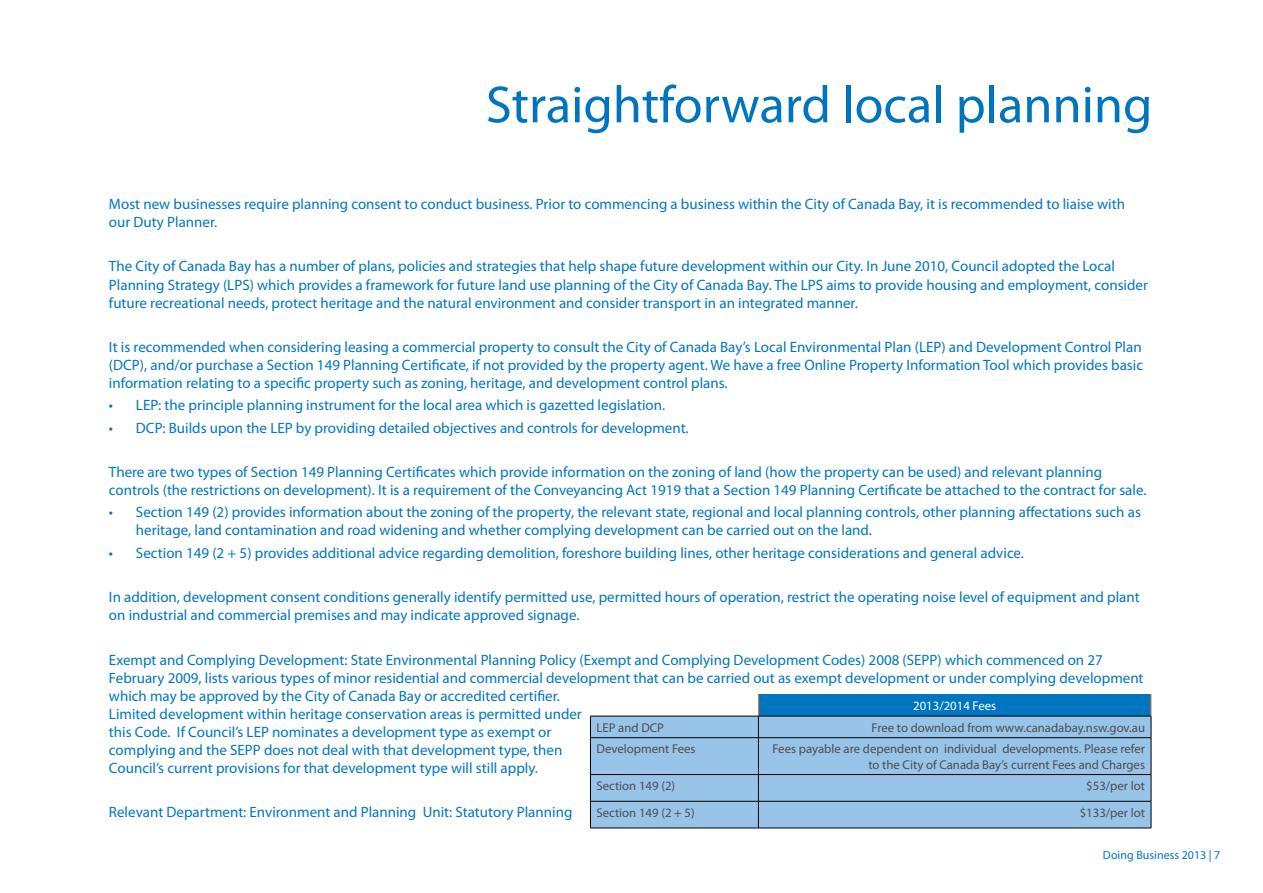
<style>
.page{position:relative;width:1263px;height:893px;background:#fff}
.page>*{position:absolute;margin:0;border:0;box-sizing:border-box;transform-origin:0 0}
.t1{font:52.5px "Myriad Pro";color:#0075bf}
.t2{font:15px/18px "Myriad Pro";color:#0076c0}
.t3{font:12.75px/15.3px "Myriad Pro";color:#4d4d4f;text-align:right}
.t4{font:12.75px "Myriad Pro";color:#fff}
.t5{font:12px "Myriad Pro";color:#0076c0}
</style>
<div class="page">
<div style="left:758px;top:694px;width:393px;height:22px;background:#0076c0"></div>
<div style="left:591px;top:717px;width:560px;height:111px;background:#98c4e9"></div>
<hr style="left:590px;top:716px;width:168px;height:1px;background:#000">
<svg style="left:590px;top:716px;width:1px;height:21px"></svg>
<hr style="left:758px;top:716px;width:393px;height:1px;background:#000">
<svg style="left:758px;top:694px;width:1px;height:43px"></svg>
<svg style="left:1151px;top:694px;width:1px;height:43px"></svg>
<hr style="left:590px;top:737px;width:168px;height:1px;background:#000">
<hr style="left:590px;top:738px;width:1px;height:36px;background:#000">
<hr style="left:758px;top:737px;width:393px;height:1px;background:#000">
<hr style="left:758px;top:738px;width:1px;height:36px;background:#000">
<hr style="left:1151px;top:738px;width:1px;height:36px;background:#000">
<hr style="left:590px;top:774px;width:168px;height:1px;background:#000">
<hr style="left:758px;top:774px;width:393px;height:1px;background:#000">
<hr style="left:590px;top:801px;width:168px;height:1px;background:#000">
<svg style="left:590px;top:775px;width:1px;height:53px"></svg>
<hr style="left:758px;top:801px;width:393px;height:1px;background:#000">
<svg style="left:758px;top:775px;width:1px;height:53px"></svg>
<svg style="left:1151px;top:775px;width:1px;height:53px"></svg>
<hr style="left:590px;top:828px;width:168px;height:1px;background:#000">
<hr style="left:758px;top:828px;width:393px;height:1px;background:#000">
<h1 class="t1" style="left:486px;top:72px;width:668px">Straightforward local planning</h1>
<p class="t2" style="left:109px;top:195px;width:1017px">Most new businesses require planning consent to conduct business. Prior to commencing a business within the City of Canada Bay, it is recommended to liaise with our Duty Planner.</p>
<p class="t2" style="left:109px;top:257px;width:1040px">The City of Canada Bay has a number of plans, policies and strategies that help shape future development within our City. In June 2010, Council adopted the Local<br>Planning Strategy (LPS) which provides a framework for future land use planning of the City of Canada Bay. The LPS aims to provide housing and employment, consider future recreational needs, protect heritage and the natural environment and consider transport in an integrated manner.</p>
<p class="t2" style="left:109px;top:338px;width:1035px;text-align:justify">It is recommended when considering leasing a commercial property to consult the City of Canada Bay’s Local Environmental Plan (LEP) and Development Control Plan (DCP), and/or purchase a Section 149 Planning Certificate, if not provided by the property agent. We have a free Online Property Information Tool which provides basic information relating to a specific property such as zoning, heritage, and development control plans.</p>
<p class="t2" style="left:109px;top:396px;width:558px">• LEP: the principle planning instrument for the local area which is gazetted legislation.</p>
<p class="t2" style="left:109px;top:418px;width:581px">• DCP: Builds upon the LEP by providing detailed objectives and controls for development.</p>
<p class="t2" style="left:109px;top:463px;width:1039px">There are two types of Section 149 Planning Certificates which provide information on the zoning of land (how the property can be used) and relevant planning controls (the restrictions on development). It is a requirement of the Conveyancing Act 1919 that a Section 149 Planning Certificate be attached to the contract for sale.</p>
<p class="t2" style="left:136px;top:503px;width:1006px;text-indent:-27px">• Section 149 (2) provides information about the zoning of the property, the relevant state, regional and local planning controls, other planning affectations such as heritage, land contamination and road widening and whether complying development can be carried out on the land.</p>
<p class="t2" style="left:109px;top:543px;width:916px">• Section 149 (2 + 5) provides additional advice regarding demolition, foreshore building lines, other heritage considerations and general advice.</p>
<p class="t2" style="left:109px;top:588px;width:1032px">In addition, development consent conditions generally identify permitted use, permitted hours of operation, restrict the operating noise level of equipment and plant on industrial and commercial premises and may indicate approved signage.</p>
<p class="t2" style="left:109px;top:650px;width:1036px">Exempt and Complying Development: State Environmental Planning Policy (Exempt and Complying Development Codes) 2008 (SEPP) which commenced on 27<br>February 2009, lists various types of minor residential and commercial development that can be carried out as exempt development or under complying development which may be approved by the City of Canada Bay or accredited certifier.<br>Limited development within heritage conservation areas is permitted under<br>this Code. If Council’s LEP nominates a development type as exempt or<br>complying and the SEPP does not deal with that development type, then<br>Council’s current provisions for that development type will still apply.</p>
<p class="t2" style="left:109px;top:803px;width:465px">Relevant Department: Environment and Planning Unit: Statutory Planning</p>
<p class="t4" style="left:913px;top:698px;width:85px">2013/2014 Fees</p>
<p class="t3" style="left:596px;top:719px;width:69px">LEP and DCP</p>
<p class="t3" style="left:871px;top:719px;width:275px">Free to download from www.canadabay.nsw.gov.au</p>
<p class="t3" style="left:596px;top:741px;width:101px">Development Fees</p>
<p class="t3" style="left:772px;top:741px;width:374px">Fees payable are dependent on individual developments. Please refer to the City of Canada Bay’s current Fees and Charges</p>
<p class="t3" style="left:596px;top:778px;width:80px">Section 149 (2)</p>
<p class="t3" style="left:1086px;top:778px;width:60px">$53/per lot</p>
<p class="t3" style="left:596px;top:805px;width:100px">Section 149 (2 + 5)</p>
<p class="t3" style="left:1080px;top:805px;width:67px">$133/per lot</p>
<p class="t5" style="left:1103px;top:848px;width:119px">Doing Business 2013 | 7</p>
</div>
